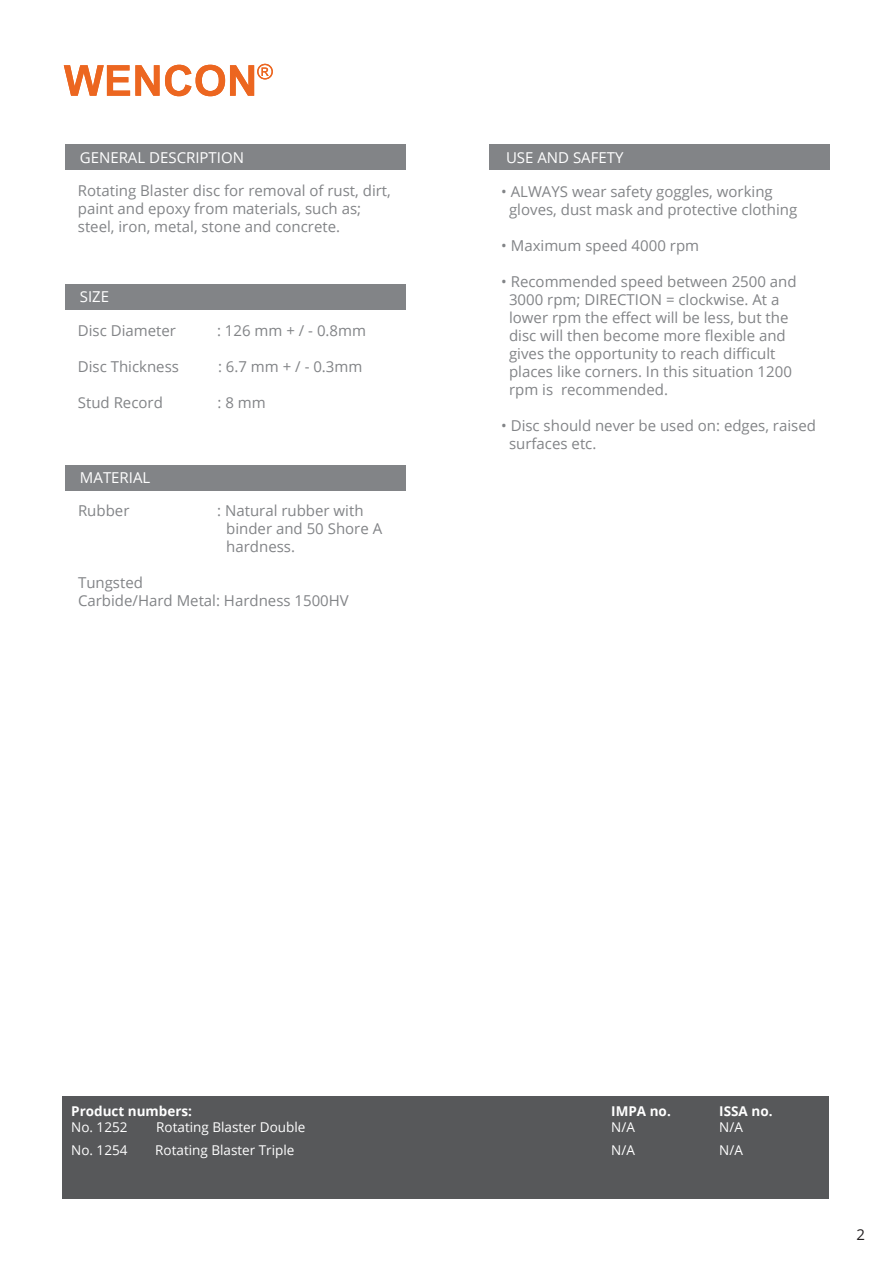
<style>
.page{position:relative;width:893px;height:1263px;background:#fff}
.page>*{position:absolute;margin:0;border:0;box-sizing:border-box;transform-origin:0 0}
.Brødtekst_10{font:15px/18px "Open Sans";color:#828487}
.Bags__tekst_10{font:15px/18px "Open Sans";color:#828487}
.Tekst_i_bjælker{font:15px "Open Sans";color:#fff}
.Brødtekst_14{font:15px "Open Sans";color:#231f20}
.Prod__nr{font:13.5px "Open Sans";color:#fff}
.Prod__nr-2{font:700 13.5px "Open Sans";color:#fff}
</style>
<div class="page">
<svg style="left:64px;top:64px;width:209px;height:32px"></svg>
<div style="left:63px;top:1097px;width:766px;height:102px;background:#57585a"></div>
<div style="left:65px;top:145px;width:340px;height:25px;background:#828487"></div>
<div style="left:65px;top:284px;width:340px;height:25px;background:#828487"></div>
<div style="left:65px;top:465px;width:340px;height:25px;background:#828487"></div>
<div style="left:489px;top:145px;width:340px;height:25px;background:#828487"></div>
<p class="Tekst_i_bjælker" style="left:80px;top:147px;width:166px">GENERAL DESCRIPTION</p>
<p class="Bags__tekst_10" style="left:78px;top:181px;width:315px">Rotating Blaster disc for removal of rust, dirt, paint and epoxy from materials, such as; steel, iron, metal, stone and concrete.</p>
<p class="Tekst_i_bjælker" style="left:80px;top:286px;width:31px">SIZE</p>
<p class="Brødtekst_10" style="left:78px;top:322px;width:100px">Disc Diameter</p>
<p class="Brødtekst_10" style="left:217px;top:322px;width:150px">: 126 mm + / - 0.8mm</p>
<p class="Brødtekst_10" style="left:78px;top:358px;width:103px">Disc Thickness</p>
<p class="Brødtekst_10" style="left:218px;top:358px;width:146px">: 6.7 mm + / - 0.3mm</p>
<p class="Brødtekst_10" style="left:78px;top:394px;width:87px">Stud Record</p>
<p class="Brødtekst_10" style="left:217px;top:394px;width:50px">: 8 mm</p>
<p class="Tekst_i_bjælker" style="left:80px;top:467px;width:72px">MATERIAL</p>
<p class="Brødtekst_10" style="left:78px;top:501px;width:53px">Rubber</p>
<p class="Brødtekst_10" style="left:226px;top:501px;width:157px;text-indent:-9px">: Natural rubber with binder and 50 Shore A hardness.</p>
<p class="Brødtekst_10" style="left:78px;top:573px;width:272px">Tungsted<br>Carbide/Hard Metal: Hardness 1500HV</p>
<p class="Tekst_i_bjælker" style="left:506px;top:147px;width:119px">USE AND SAFETY</p>
<p class="Brødtekst_10" style="left:509px;top:182px;width:290px;text-indent:-8px">• ALWAYS wear safety goggles, working gloves, dust mask and protective clothing</p>
<p class="Brødtekst_10" style="left:501px;top:236px;width:199px">• Maximum speed 4000 rpm</p>
<p class="Brødtekst_10" style="left:509px;top:272px;width:289px;text-indent:-8px">• Recommended speed between 2500 and 3000 rpm; DIRECTION = clockwise. At a lower rpm the effect will be less, but the disc will then become more flexible and gives the opportunity to reach difficult places like corners. In this situation 1200 rpm is recommended.</p>
<p class="Brødtekst_10" style="left:509px;top:416px;width:308px;text-indent:-8px">• Disc should never be used on: edges, raised surfaces etc.</p>
<p class="Prod__nr-2" style="left:71px;top:1101px;width:122px">Product numbers:</p>
<p class="Prod__nr-2" style="left:611px;top:1101px;width:61px">IMPA no.</p>
<p class="Prod__nr-2" style="left:719px;top:1101px;width:55px">ISSA no.</p>
<p class="Prod__nr" style="left:71px;top:1118px;width:58px">No. 1252</p>
<p class="Prod__nr" style="left:156px;top:1118px;width:151px">Rotating Blaster Double</p>
<p class="Prod__nr" style="left:611px;top:1118px;width:25px">N/A</p>
<p class="Prod__nr" style="left:719px;top:1118px;width:25px">N/A</p>
<p class="Prod__nr" style="left:71px;top:1141px;width:58px">No. 1254</p>
<p class="Prod__nr" style="left:155px;top:1141px;width:141px">Rotating Blaster Triple</p>
<p class="Prod__nr" style="left:611px;top:1141px;width:25px">N/A</p>
<p class="Prod__nr" style="left:719px;top:1141px;width:25px">N/A</p>
<p class="Brødtekst_14" style="left:856px;top:1225px;width:10px">2</p>
</div>
